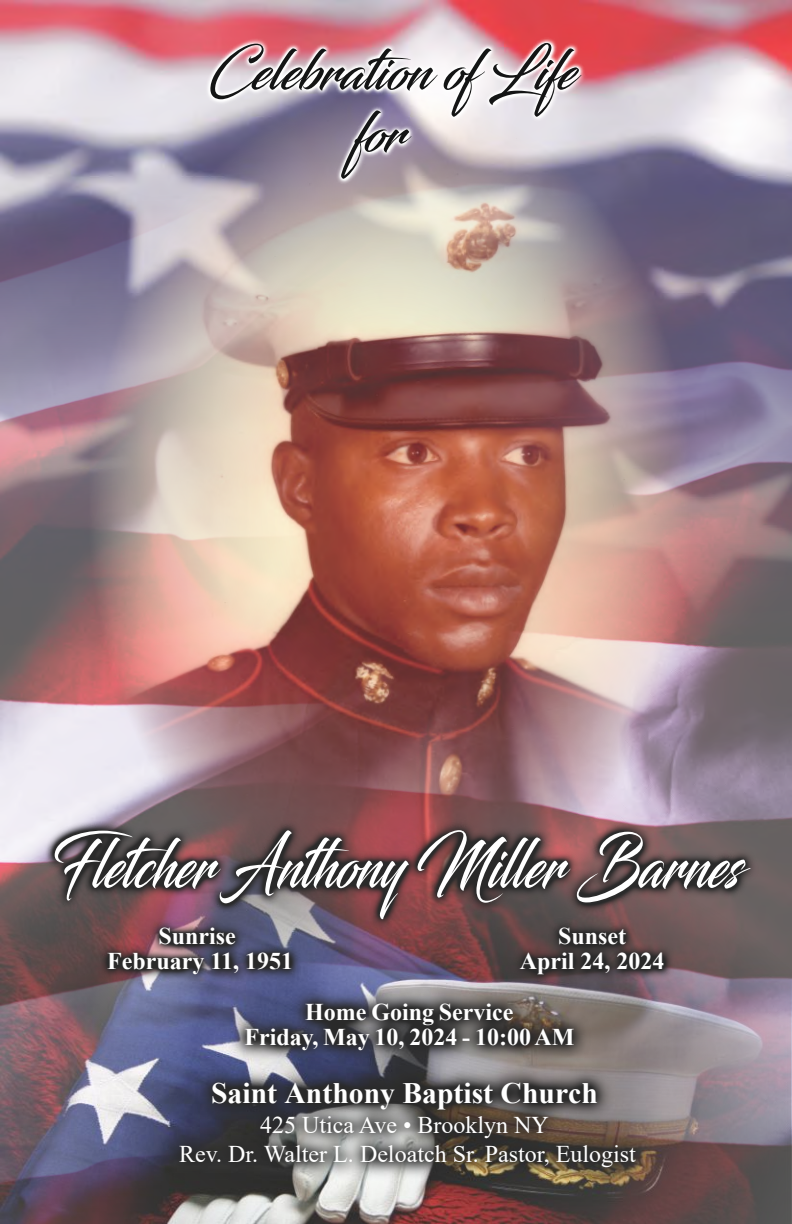
<style>
.page{position:relative;width:792px;height:1224px;background:#fff}
.page>*{position:absolute;margin:0;border:0;box-sizing:border-box;transform-origin:0 0}
.t1{font:68px "Blacksword";color:#fff;scale:.76 1}
.t2{font:55.6px/62px "Blacksword";color:#141515;scale:.9 1}
.t3{font:700 29.6px "Times New Roman";color:#fff}
.t4{font:700 24px/25px "Times New Roman";color:#fff;text-align:center}
.t5{font:24px/29.6px "Times New Roman";color:#fff;text-align:center}
</style>
<div class="page">
<img style="left:0;top:647px;width:792px;height:166px">
<img style="left:0;top:813px;width:792px;height:411px">
<img style="left:0;top:0;width:792px;height:647px">
<img style="left:88px;top:89px;width:605px;height:730px">
<img style="left:511px;top:929px;width:163px;height:56px">
<img style="left:98px;top:929px;width:202px;height:56px">
<img style="left:44px;top:819px;width:715px;height:110px">
<img style="left:229px;top:987px;width:362px;height:79px">
<img style="left:163px;top:1066px;width:489px;height:119px">
<img style="left:205px;top:37px;width:381px;height:147px">
<h2 class="t2" style="left:354px;top:47px;width:262px;text-indent:-145px">Celebration ofLife fo r</h2>
<h1 class="t1" style="left:52px;top:826px;width:908px">Fletcher Anthony Miller Barnes</h1>
<p class="t4" style="left:107px;top:926px;width:187px">Sunrise<br>February 11, 1951</p>
<p class="t4" style="left:520px;top:926px;width:146px">Sunset<br>April 24, 2024</p>
<p class="t4" style="left:244px;top:1002px;width:332px">Home Going Service<br>Friday, May 10, 2024 - 10:00 AM</p>
<p class="t3" style="left:211px;top:1083px;width:388px">Saint Anthony Baptist Church</p>
<p class="t5" style="left:179px;top:1112px;width:458px">425 Utica Ave • Brooklyn NY<br>Rev. Dr. Walter L. Deloatch Sr. Pastor, Eulogist</p>
</div>
